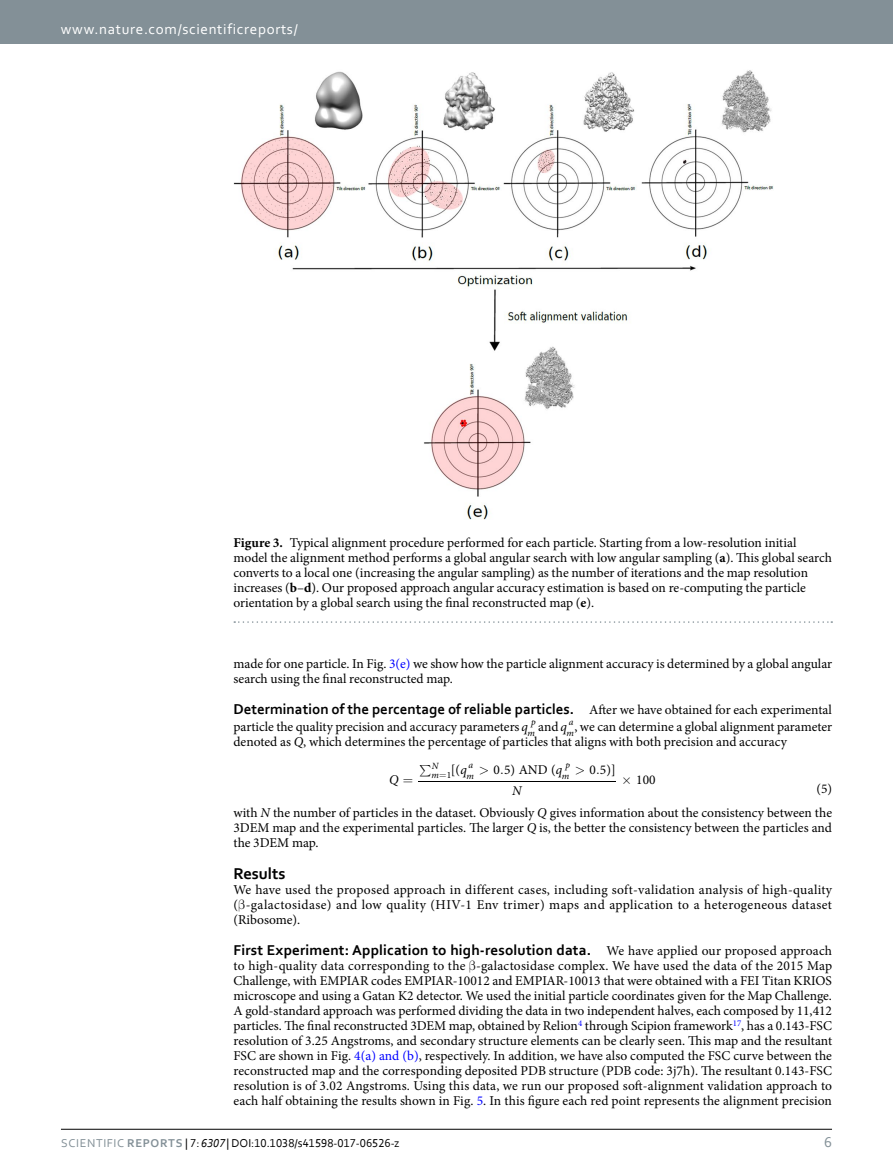
<style>
.page{position:relative;width:893px;height:1174px;background:#fff}
.page>*{position:absolute;margin:0;border:0;box-sizing:border-box;transform-origin:0 0}
.t1{font:16.5px "Corbel Bold 2";color:#000}
.t2{font:700 15px "Corbel";color:#000}
.t3{font:15px "Corbel Bold 2";letter-spacing:.015em;color:#000}
.t4{font:15px "Corbel 2";letter-spacing:.045em;color:#fff}
.t5{font:15px "Corbel 2";color:#839097}
.t6{font:13.5px/15px "Minion Pro";color:#000}
.t7{font:13.35px "Minion Pro Regular 17";color:#000}
.t8{font:13.35px "Minion Pro It 32";color:#000}
.t9{font:12px "Corbel";color:#000}
.t10{font:9.45px "Minion Pro It 32";color:#000}
.t11{font:9.45px "Minion Pro Regular 17";color:#000}
.s1{font-weight:700}
.s2{color:#00f}
.s3{font-family:"Minion Pro";font-weight:400;font-size:13.5px}
.s4{font-family:"Minion Pro It 30";font-size:13.35px}
.s5{font-family:"Minion Pro It 31";font-size:13.35px}
.s6{font-style:italic}
.s7{font-family:"Minion Pro It 32"}
.s8{font-family:"Minion Pro";font-size:13.5px}
.s9{font-family:"Corbel 2";color:#839097}
.s10{font-family:"Corbel Bold 2";color:#839097}
</style>
<div class="page">
<div style="left:0;top:0;width:893px;height:43px;background:#839097"></div>
<hr style="left:61px;top:1129px;width:771px;height:1px;background:#000">
<hr style="left:418px;top:780px;width:198px;height:1px;background:#000">
<img style="left:233px;top:70px;width:540px;height:449px">
<svg style="left:234px;top:621px;width:598px;height:2px"></svg>
<p class="t4" style="left:61px;top:19px;width:238px">www.nature.com/scientificreports/</p>
<p class="t6" style="left:233px;top:535px;width:600px"><span class="s1">Figure 3.</span> Typical alignment procedure performed for each particle. Starting from a low-resolution initial model the alignment method performs a global angular search with low angular sampling (<span class="s1">a</span>). This global search converts to a local one (increasing the angular sampling) as the number of iterations and the map resolution increases (<span class="s1">b</span>–<span class="s1">d</span>). Our proposed approach angular accuracy estimation is based on re-computing the particle orientation by a global search using the final reconstructed map (<span class="s1">e</span>).</p>
<p class="t6" style="left:233px;top:656px;width:600px">made for one particle. In Fig. <span class="s2">3(e)</span> we show how the particle alignment accuracy is determined by a global angular search using the final reconstructed map.</p>
<p class="t2" style="left:233px;top:700px;width:600px">Determination of the percentage of reliable particles. <span class="s3">After we have obtained for each experimental</span></p>
<p class="t6" style="left:233px;top:718px;width:303px">particle the quality precision and accuracy parameters <span class="s4">q</span><sub>m</sub></p>
<p class="t6" style="left:531px;top:718px;width:45px"><sup>p</sup> and <span class="s5">q</span><sub>m</sub></p>
<p class="t6" style="left:233px;top:718px;width:600px;text-indent:335px"><sup>a</sup>, we can determine a global alignment parameter denoted as <span class="s6">Q</span>, which determines the percentage of particles that aligns with both precision and accuracy</p>
<p class="t8" style="left:389px;top:770px;width:11px">Q</p>
<p class="t10" style="left:432px;top:759px;width:8px">N</p>
<p class="t10" style="left:565px;top:758px;width:6px">p</p>
<p class="t10" style="left:469px;top:758px;width:6px">a</p>
<p class="t7" style="left:451px;top:760px;width:17px">[(<span class="s7">q</span></p>
<p class="t7" style="left:494px;top:760px;width:70px">0 5) AND (<span class="s7">q</span></p>
<p class="t8" style="left:512px;top:781px;width:11px">N</p>
<p class="t7" style="left:590px;top:760px;width:28px">0 5)]</p>
<p class="t11" style="left:447px;top:768px;width:6px">1</p>
<p class="t6" style="left:233px;top:805px;width:600px;text-align:justify">with <span class="s6">N</span> the number of particles in the dataset. Obviously <span class="s6">Q</span> gives information about the consistency between the 3DEM map and the experimental particles. The larger <span class="s6">Q</span> is, the better the consistency between the particles and the 3DEM map.</p>
<p class="t1" style="left:233px;top:863px;width:53px">Results</p>
<p class="t6" style="left:233px;top:882px;width:600px;text-align:justify">We have used the proposed approach in different cases, including soft-validation analysis of high-quality ( -galactosidase) and low quality (HIV-1 Env trimer) maps and application to a heterogeneous dataset (Ribosome).</p>
<p class="t3" style="left:233px;top:941px;width:600px">First Experiment: Application to high-resolution data. <span class="s8">We have applied our proposed approach</span></p>
<p class="t6" style="left:233px;top:958px;width:600px;text-align:justify">to high-quality data corresponding to the -galactosidase complex. We have used the data of the 2015 Map Challenge, with EMPIAR codes EMPIAR-10012 and EMPIAR-10013 that were obtained with a FEI Titan KRIOS microscope and using a Gatan K2 detector. We used the initial particle coordinates given for the Map Challenge.<br>A gold-standard approach was performed dividing the data in two independent halves, each composed by 11,412 particles. The final reconstructed 3DEM map, obtained by Relion<sup>4</sup> through Scipion framework<sup>17</sup>, has a 0.143-FSC resolution of 3.25 Angstroms, and secondary structure elements can be clearly seen. This map and the resultant FSC are shown in Fig. <span class="s2">4(a) and (b)</span>, respectively. In addition, we have also computed the FSC curve between the reconstructed map and the corresponding deposited PDB structure (PDB code: 3j7h). The resultant 0.143-FSC resolution is of 3.02 Angstroms. Using this data, we run our proposed soft-alignment validation approach to each half obtaining the results shown in Fig. <span class="s2">5</span>. In this figure each red point represents the alignment precision</p>
<p class="t10" style="left:431px;top:768px;width:9px">m</p>
<p class="t10" style="left:466px;top:769px;width:9px">m</p>
<p class="t10" style="left:562px;top:769px;width:9px">m</p>
<p class="t7" style="left:636px;top:771px;width:21px">100</p>
<p class="t7" style="left:816px;top:779px;width:17px">(5)</p>
<p class="t9" style="left:61px;top:1135px;width:340px"><span class="s9">Scientific</span> <span class="s10">REPOrTS</span> | 7:<span class="s6">6307</span>| DOI:10.1038/s41598-017-06526-z</p>
<p class="t5" style="left:824px;top:1132px;width:9px">6</p>
</div>
